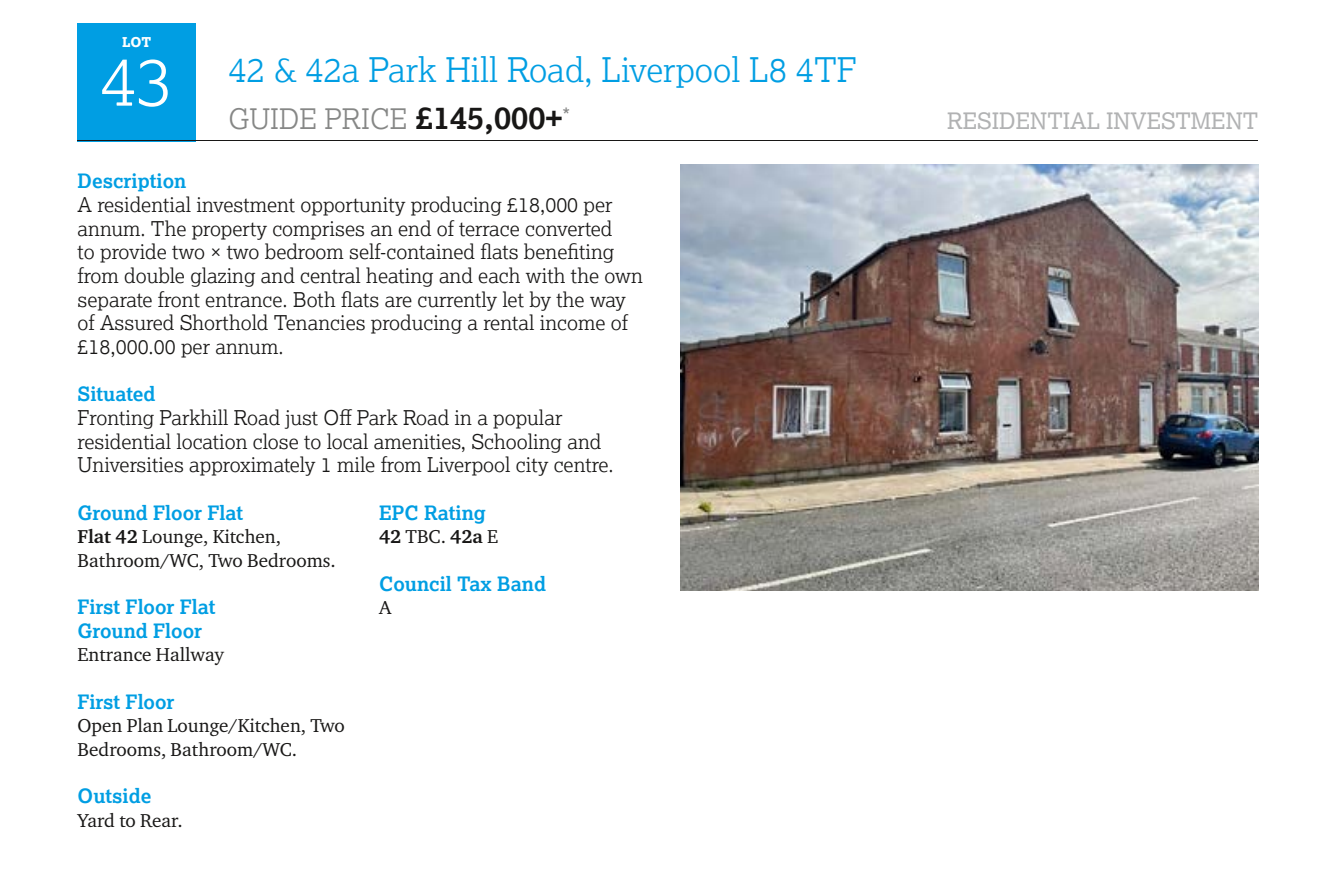
<style>
.page{position:relative;width:1338px;height:889px;background:#fff}
.page>*{position:absolute;margin:0;border:0;box-sizing:border-box;transform-origin:0 0}
.t1{font:300 67.5px "Lexia";color:#fff}
.t2{font:300 33.75px "Lexia";color:#009ee3}
.t3{font:300 28.12px "Lexia";color:#868786}
.t4{font:22.5px "Lexia";color:#b1b2b3}
.t5{font:300 20.25px/23.6px "Lexia";color:#181716}
.t6{font:700 19.8px/23.6px "Lexia";color:#009ee3}
.t7{font:19.12px/23.6px "Charter ITC Pro";color:#181716}
.t8{font:700 19.12px "Charter ITC Pro";color:#181716}
.t9{font:800 13.5px "Lexia";color:#fff}
.s1{font-weight:700;font-size:31.5px;color:#181716}
.s2{font-weight:700}
.s3{font-weight:400}
</style>
<div class="page">
<div style="left:78px;top:23px;width:118px;height:118px;background:#009ee3"></div>
<hr style="left:78px;top:140px;width:1179px;height:1px;background:#181716">
<img style="left:680px;top:165px;width:577px;height:425px">
<p class="t9" style="left:122px;top:33px;width:31px">LOT</p>
<h1 class="t1" style="left:100px;top:39px;width:75px">43</h1>
<h2 class="t2" style="left:228px;top:48px;width:630px">42 &amp; 42a Park Hill Road, Liverpool L8 4TF</h2>
<h3 class="t3" style="left:228px;top:101px;width:343px">GUIDE PRICE <span class="s1">£145,000+</span><sup>*</sup></h3>
<p class="t4" style="left:946px;top:107px;width:313px">RESIDENTIAL INVESTMENT</p>
<p class="t6" style="left:78px;top:169px;width:110px">Description</p>
<p class="t5" style="left:78px;top:192px;width:566px">A residential investment opportunity producing £18,000 per annum. The property comprises an end of terrace converted<br>to provide two × two bedroom self-contained flats benefiting from double glazing and central heating and each with the own separate front entrance. Both flats are currently let by the way of Assured Shorthold Tenancies producing a rental income of £18,000.00 per annum.</p>
<p class="t6" style="left:78px;top:381px;width:79px">Situated</p>
<p class="t5" style="left:78px;top:405px;width:537px">Fronting Parkhill Road just Off Park Road in a popular residential location close to local amenities, Schooling and<br>Universities approximately 1 mile from Liverpool city centre.</p>
<p class="t6" style="left:78px;top:499px;width:167px">Ground Floor Flat</p>
<p class="t7" style="left:78px;top:524px;width:260px"><span class="s2">Flat 42</span> Lounge, Kitchen,<br>Bathroom/WC, Two Bedrooms.</p>
<p class="t6" style="left:78px;top:594px;width:140px">First Floor Flat<br>Ground Floor</p>
<p class="t7" style="left:78px;top:642px;width:148px">Entrance Hallway</p>
<p class="t6" style="left:78px;top:688px;width:98px">First Floor</p>
<p class="t7" style="left:78px;top:713px;width:269px">Open Plan Lounge/Kitchen, Two<br>Bedrooms, Bathroom/WC.</p>
<p class="t6" style="left:78px;top:783px;width:75px">Outside</p>
<p class="t7" style="left:78px;top:807px;width:107px">Yard to Rear.</p>
<p class="t6" style="left:379px;top:499px;width:108px">EPC Rating</p>
<p class="t8" style="left:379px;top:524px;width:120px">42 <span class="s3">TBC.</span> 42a <span class="s3">E</span></p>
<p class="t6" style="left:379px;top:570px;width:168px">Council Tax Band</p>
<p class="t7" style="left:379px;top:595px;width:14px">A</p>
</div>
